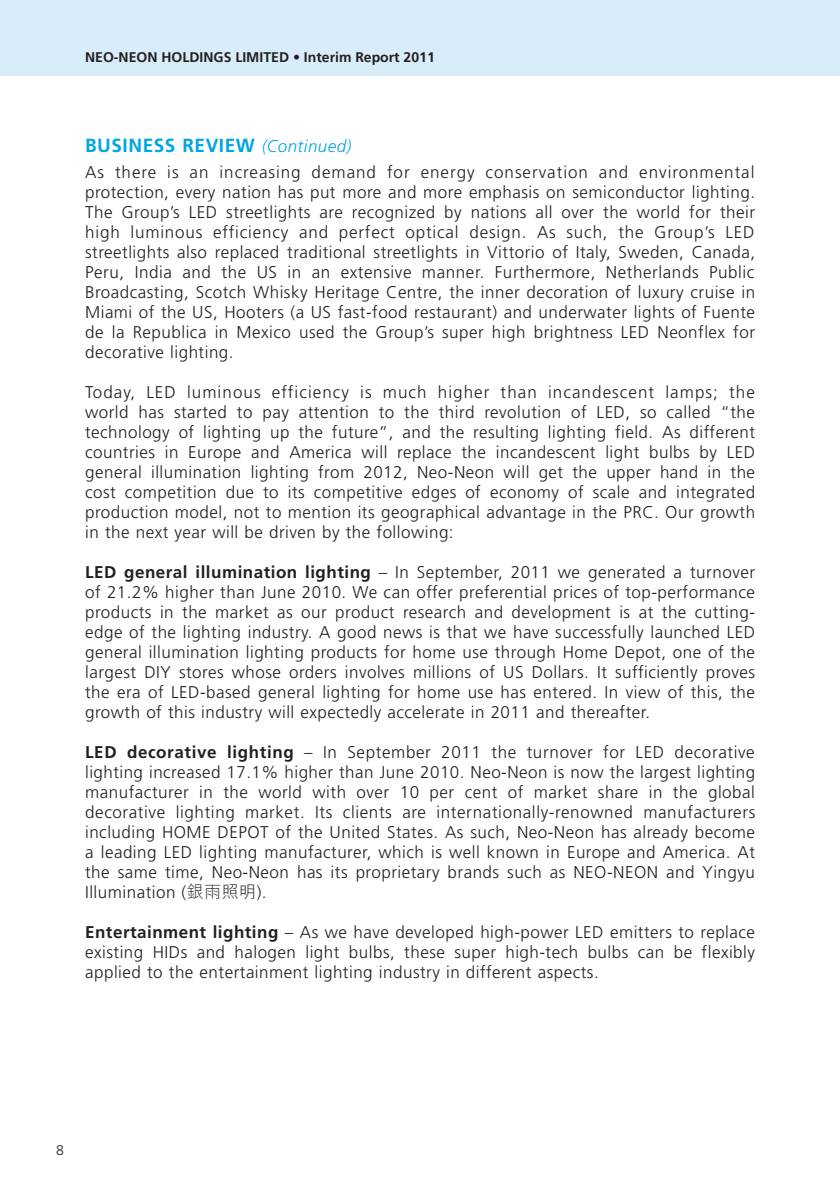
<style>
.page{position:relative;width:840px;height:1191px;background:#fff}
.page>*{position:absolute;margin:0;border:0;box-sizing:border-box;transform-origin:0 0}
.t1{font:700 19px "Frutiger LT Std";color:#00a5e3}
.t2{font:300 17px/20px "Frutiger LT Std";letter-spacing:.03em;color:#231f20;text-align:justify}
.t3{font:300 17px/26px "Frutiger LT Std";letter-spacing:.055em;color:#231f20}
.t4{font:700 14px "Frutiger LT Std";color:#231f20}
.t5{font:300 14px "Frutiger LT Std";color:#231f20}
.s1{font-style:italic;color:#00a5e3}
.s2{font-weight:700}
.s3{font-family:"M Hei HK"}
</style>
<div class="page">
<div style="left:0;top:0;width:839px;height:76px;background:#d8edf9"></div>
<p class="t4" style="left:85px;top:49px;width:351px">NEO-NEON HOLDINGS LIMITED • Interim Report 2011</p>
<p class="t1" style="left:85px;top:134px;width:24px">Business</p>
<p class="t1" style="left:182px;top:134px;width:25px">Review</p>
<p class="t3" style="left:85px;top:133px;width:670px;text-indent:176px"><span class="s1">(Continued)<br></span>As there is an increasing demand for energy conservation and environmental</p>
<p class="t2" style="left:85px;top:182px;width:671px">protection, every nation has put more and more emphasis on semiconductor lighting.<br>The Group’s LED streetlights are recognized by nations all over the world for their high luminous efficiency and perfect optical design. As such, the Group’s LED streetlights also replaced traditional streetlights in Vittorio of Italy, Sweden, Canada, Peru, India and the US in an extensive manner. Furthermore, Netherlands Public Broadcasting, Scotch Whisky Heritage Centre, the inner decoration of luxury cruise in Miami of the US, Hooters (a US fast-food restaurant) and underwater lights of Fuente de la Republica in Mexico used the Group’s super high brightness LED Neonflex for decorative lighting.</p>
<p class="t2" style="left:85px;top:382px;width:671px">Today, LED luminous efficiency is much higher than incandescent lamps; the world has started to pay attention to the third revolution of LED, so called “the technology of lighting up the future”, and the resulting lighting field. As different countries in Europe and America will replace the incandescent light bulbs by LED general illumination lighting from 2012, Neo-Neon will get the upper hand in the cost competition due to its competitive edges of economy of scale and integrated production model, not to mention its geographical advantage in the PRC. Our growth in the next year will be driven by the following:</p>
<p class="t2" style="left:85px;top:562px;width:671px"><span class="s2">LED general illumination lighting</span> – In September, 2011 we generated a turnover of 21.2% higher than June 2010. We can offer preferential prices of top-performance products in the market as our product research and development is at the cutting&shy;edge of the lighting industry. A good news is that we have successfully launched LED general illumination lighting products for home use through Home Depot, one of the largest DIY stores whose orders involves millions of US Dollars. It sufficiently proves the era of LED-based general lighting for home use has entered. In view of this, the growth of this industry will expectedly accelerate in 2011 and thereafter.</p>
<p class="t2" style="left:85px;top:742px;width:671px"><span class="s2">LED decorative lighting</span> – In September 2011 the turnover for LED decorative lighting increased 17.1% higher than June 2010. Neo-Neon is now the largest lighting manufacturer in the world with over 10 per cent of market share in the global decorative lighting market. Its clients are internationally-renowned manufacturers including HOME DEPOT of the United States. As such, Neo-Neon has already become a leading LED lighting manufacturer, which is well known in Europe and America. At the same time, Neo-Neon has its proprietary brands such as NEO-NEON and Yingyu Illumination (<span class="s3">銀雨照明</span>).</p>
<p class="t2" style="left:85px;top:922px;width:671px"><span class="s2">Entertainment lighting</span> – As we have developed high-power LED emitters to replace existing HIDs and halogen light bulbs, these super high-tech bulbs can be flexibly applied to the entertainment lighting industry in different aspects.</p>
<p class="t5" style="left:56px;top:1142px;width:9px">8</p>
</div>
